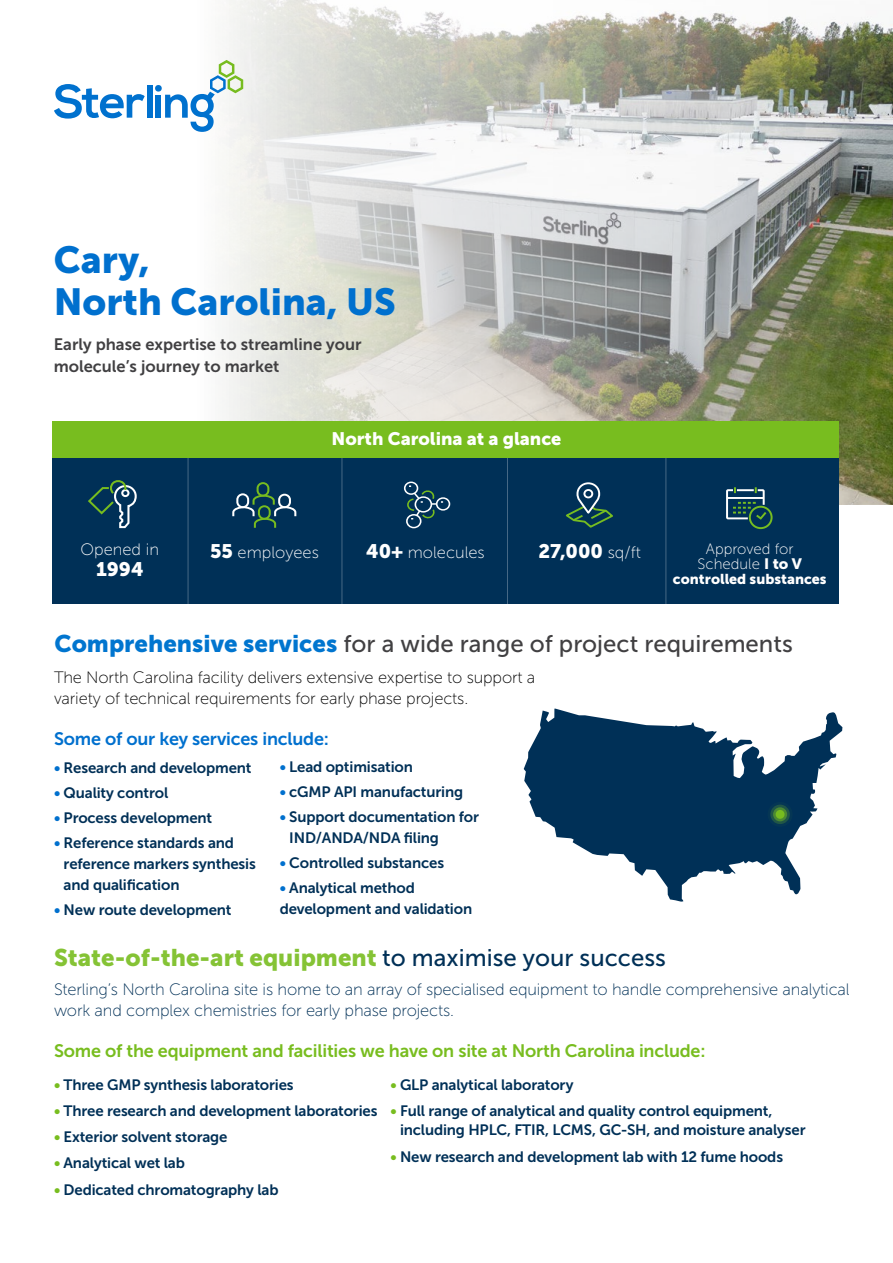
<style>
.page{position:relative;width:893px;height:1263px;background:#fff}
.page>*{position:absolute;margin:0;border:0;box-sizing:border-box;transform-origin:0 0}
.t1{font:37.5px/42px "Museo Sans 900";color:#0070ce}
.t2{font:24px "Museo Sans 500";color:#414042}
.t3{font:24px "Museo Sans 900";color:#85c335}
.t4{font:19.5px "Museo Sans 900";color:#fff}
.t5{font:18px "Museo Sans 700";letter-spacing:-.01em;color:#78bd1f}
.t6{font:18px "Museo Sans 700";letter-spacing:-.01em;color:#0070ce}
.t7{font:18px "Museo Sans 900";color:#fff}
.t8{font:16.5px/21px "Museo Sans 100";letter-spacing:-.01em;color:#003057}
.t9{font:16.5px/21px "Museo Sans 100";letter-spacing:-.01em;color:#000}
.t10{font:16.5px/21.8px "Museo Sans 700";color:#414042}
.t11{font:16.5px "Museo Sans 100";color:#fff}
.t12{font:15px/21px "Museo Sans 700";letter-spacing:-.01em;color:#003057}
.t13{font:15px/15px "Museo Sans 100";color:#fff;text-align:center}
.t14{font:14.25px "Museo Sans 900";color:#fff}
.s1{font-family:"Museo Sans 900";font-size:19.5px}
.s2{font-family:"Museo Sans 100";font-size:16.5px}
.s3{font-family:"Museo Sans 900"}
.s4{font-family:"Museo Sans 900";color:#0075cf}
.s5{color:#0070ce}
.s6{font-family:"Museo Sans 500";color:#003057}
.s7{color:#78bd1f}
</style>
<div class="page">
<img style="left:145px;top:0;width:748px;height:505px">
<div style="left:52px;top:430px;width:786px;height:173px;background:#003057"></div>
<div style="left:404px;top:481px;width:14px;height:14px;border:2px solid #fff;border-radius:50%"></div>
<div style="left:406px;top:514px;width:15px;height:14px;border:2px solid #fff;border-radius:50%"></div>
<div style="left:436px;top:497px;width:14px;height:14px;border:2px solid #fff;border-radius:50%"></div>
<svg style="left:407px;top:485px;width:36px;height:34px"></svg>
<div style="left:749px;top:506px;width:24px;height:23px;border:2px solid #76bc21;border-radius:50%"></div>
<svg style="left:726px;top:487px;width:42px;height:34px"></svg>
<svg style="left:232px;top:482px;width:65px;height:46px"></svg>
<hr style="left:507px;top:430px;width:1px;height:212px;background:#fff">
<hr style="left:666px;top:430px;width:1px;height:212px;background:#fff">
<hr style="left:342px;top:430px;width:1px;height:212px;background:#fff">
<hr style="left:188px;top:430px;width:1px;height:212px;background:#fff">
<svg style="left:88px;top:480px;width:49px;height:49px"></svg>
<svg style="left:566px;top:482px;width:47px;height:46px"></svg>
<div style="left:52px;top:422px;width:786px;height:36px;background:#78bd1f"></div>
<svg style="left:524px;top:709px;width:318px;height:193px;fill:#003057"></svg>
<svg style="left:768px;top:802px;width:25px;height:25px"></svg>
<svg style="left:54px;top:84px;width:91px;height:35px"></svg>
<div style="left:147px;top:85px;width:5px;height:33px;background:#0071ce"></div>
<svg style="left:155px;top:60px;width:88px;height:72px"></svg>
<h1 class="t1" style="left:54px;top:239px;width:344px">Cary,<br>North Carolina, US</h1>
<p class="t10" style="left:54px;top:333px;width:309px">Early phase expertise to streamline your molecule’s journey to market</p>
<p class="t11" style="left:81px;top:541px;width:80px">Opened in</p>
<h3 class="t4" style="left:96px;top:558px;width:49px">1994</h3>
<p class="t7" style="left:332px;top:428px;width:231px">North Carolina at a glance</p>
<p class="t11" style="left:210px;top:543px;width:110px"><span class="s1">55</span> employees</p>
<p class="t11" style="left:366px;top:543px;width:120px"><span class="s1">40+</span> molecules</p>
<h3 class="t4" style="left:538px;top:540px;width:104px">27,000 <span class="s2">sq/ft</span></h3>
<p class="t13" style="left:698px;top:542px;width:106px">Approved for<br>Schedule <span class="s3">I to V</span></p>
<p class="t14" style="left:673px;top:571px;width:155px">controlled substances</p>
<h2 class="t2" style="left:54px;top:631px;width:740px"><span class="s4">Comprehensive services</span> for a wide range of project requirements</h2>
<p class="t9" style="left:54px;top:667px;width:483px">The North Carolina facility delivers extensive expertise to support a variety of technical requirements for early phase projects.</p>
<p class="t6" style="left:54px;top:729px;width:277px">Some of our key services include:</p>
<p class="t12" style="left:54px;top:757px;width:199px"><span class="s5">•</span> Research and development</p>
<p class="t12" style="left:54px;top:782px;width:116px"><span class="s5">•</span> Quality control</p>
<p class="t12" style="left:54px;top:807px;width:160px"><span class="s5">•</span> Process development</p>
<p class="t12" style="left:64px;top:832px;width:194px;text-indent:-10px"><span class="s5">•</span> Reference standards and reference markers synthesis and qualification</p>
<p class="t12" style="left:54px;top:899px;width:179px"><span class="s5">•</span> New route development</p>
<p class="t12" style="left:280px;top:756px;width:135px"><span class="s5">•</span> Lead optimisation</p>
<p class="t12" style="left:280px;top:781px;width:185px"><span class="s5">•</span> cGMP API manufacturing</p>
<p class="t12" style="left:289px;top:806px;width:191px;text-indent:-10px"><span class="s5">•</span> Support documentation for<br>IND/ANDA/NDA filing</p>
<p class="t12" style="left:280px;top:852px;width:166px"><span class="s5">•</span> Controlled substances</p>
<p class="t12" style="left:280px;top:877px;width:194px"><span class="s5">•</span> Analytical method development and validation</p>
<h2 class="t3" style="left:54px;top:944px;width:613px">State-of-the-art equipment <span class="s6">to maximise your success</span></h2>
<p class="t8" style="left:54px;top:979px;width:797px">Sterling’s North Carolina site is home to an array of specialised equipment to handle comprehensive analytical work and complex chemistries for early phase projects.</p>
<p class="t5" style="left:54px;top:1041px;width:653px">Some of the equipment and facilities we have on site at North Carolina include:</p>
<p class="t12" style="left:54px;top:1074px;width:241px"><span class="s7">•</span> Three GMP synthesis laboratories</p>
<p class="t12" style="left:54px;top:1100px;width:325px"><span class="s7">•</span> Three research and development laboratories</p>
<p class="t12" style="left:54px;top:1126px;width:175px"><span class="s7">•</span> Exterior solvent storage</p>
<p class="t12" style="left:54px;top:1153px;width:132px"><span class="s7">•</span> Analytical wet lab</p>
<p class="t12" style="left:54px;top:1179px;width:226px"><span class="s7">•</span> Dedicated chromatography lab</p>
<p class="t12" style="left:390px;top:1074px;width:185px"><span class="s7">•</span> GLP analytical laboratory</p>
<p class="t12" style="left:400px;top:1101px;width:407px;line-height:19.5px;text-indent:-10px"><span class="s7">•</span> Full range of analytical and quality control equipment, including HPLC, FTIR, LCMS, GC-SH, and moisture analyser</p>
<p class="t12" style="left:390px;top:1146px;width:394px"><span class="s7">•</span> New research and development lab with 12 fume hoods</p>
</div>
